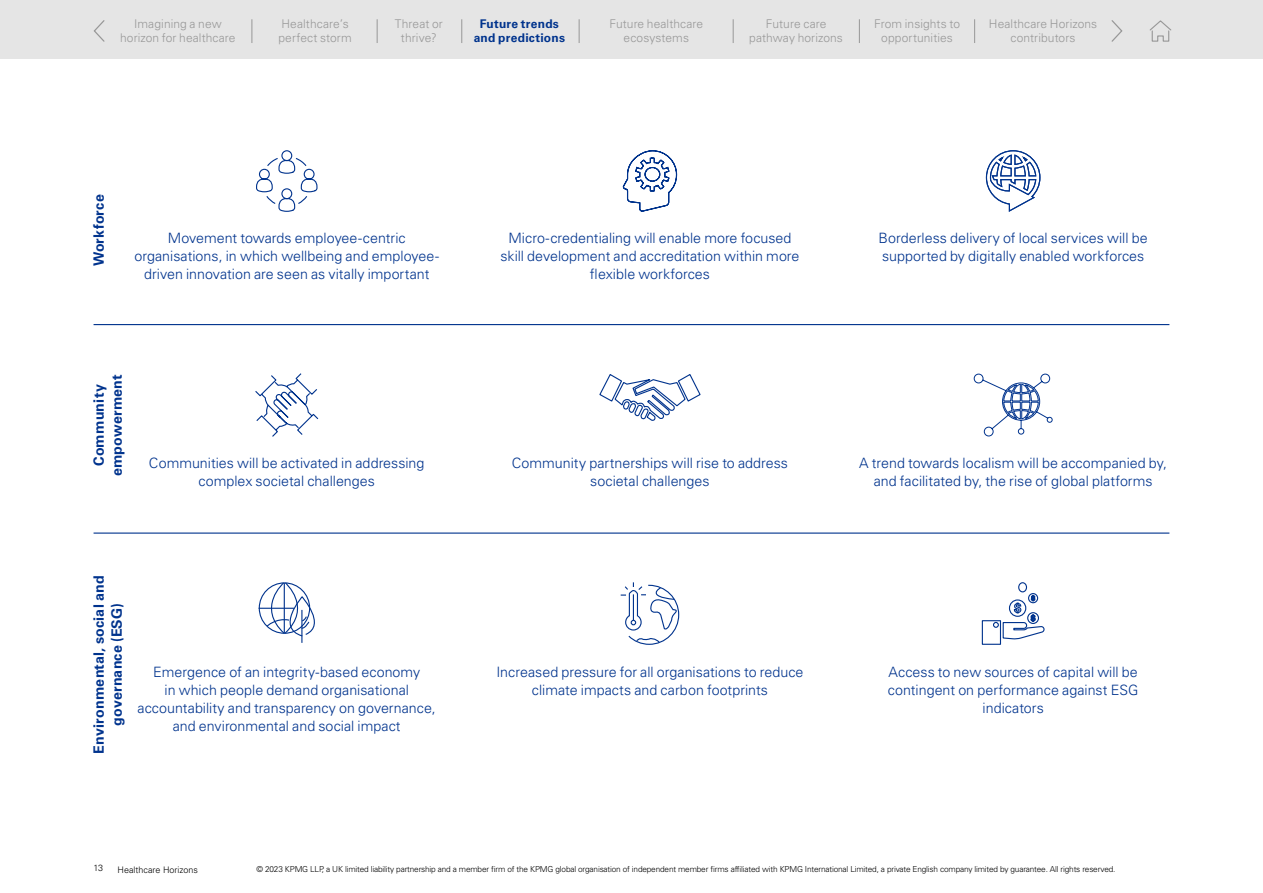
<style>
.page{position:relative;width:1263px;height:893px;background:#fff}
.page>*{position:absolute;margin:0;border:0;box-sizing:border-box;transform-origin:0 0}
.t1{font:300 14.25px/18px "Univers LT Std";color:#00338d;text-align:center}
.t2{font:700 14.25px/18px "Univers LT Std";letter-spacing:.015em;color:#00338d;text-align:center}
.t3{font:300 12px/14.4px "Univers LT Std";letter-spacing:.01em;color:#989898;text-align:center}
.t4{font:700 12px/14.4px "Univers LT Std";letter-spacing:.02em;color:#00338d;text-align:center}
.t5{font:300 9px "Univers LT Std";color:#000}
.t6{font:300 8.25px "Univers LT Std";letter-spacing:-.02em;color:#000}
</style>
<div class="page">
<hr style="left:94px;top:324px;width:1075px;height:1px;background:#00338d">
<hr style="left:94px;top:532px;width:1075px;height:2px;background:#00338d">
<svg style="left:599px;top:374px;width:102px;height:47px"></svg>
<svg style="left:973px;top:373px;width:80px;height:64px"></svg>
<svg style="left:981px;top:582px;width:64px;height:63px"></svg>
<svg style="left:256px;top:150px;width:62px;height:62px"></svg>
<svg style="left:623px;top:150px;width:55px;height:62px"></svg>
<svg style="left:985px;top:150px;width:56px;height:62px"></svg>
<svg style="left:621px;top:582px;width:59px;height:63px"></svg>
<div style="left:0;top:0;width:1263px;height:58px;background:#e5e5e5"></div>
<svg style="left:1150px;top:20px;width:22px;height:22px"></svg>
<svg style="left:93px;top:20px;width:12px;height:22px"></svg>
<svg style="left:1111px;top:20px;width:12px;height:22px"></svg>
<svg style="left:974px;top:20px;width:1px;height:23px"></svg>
<svg style="left:859px;top:20px;width:1px;height:23px"></svg>
<svg style="left:733px;top:20px;width:1px;height:23px"></svg>
<svg style="left:579px;top:20px;width:1px;height:23px"></svg>
<svg style="left:461px;top:20px;width:1px;height:23px"></svg>
<svg style="left:377px;top:20px;width:1px;height:23px"></svg>
<svg style="left:251px;top:20px;width:1px;height:23px"></svg>
<svg style="left:255px;top:373px;width:64px;height:64px"></svg>
<hr style="left:301px;top:610px;width:1px;height:33px;background:#00338d">
<svg style="left:258px;top:582px;width:57px;height:55px"></svg>
<p class="t3" style="left:120px;top:17px;width:117px">Imagining a new horizon for healthcare</p>
<p class="t4" style="left:474px;top:17px;width:93px">Future trends and predictions</p>
<p class="t3" style="left:278px;top:17px;width:75px;text-align:left">Healthcare’s perfect storm</p>
<p class="t3" style="left:395px;top:17px;width:50px">Threat or thrive?</p>
<p class="t3" style="left:609px;top:17px;width:95px">Future healthcare ecosystems</p>
<p class="t3" style="left:749px;top:17px;width:95px">Future care pathway horizons</p>
<p class="t3" style="left:874px;top:17px;width:87px">From insights to opportunities</p>
<p class="t3" style="left:989px;top:17px;width:110px">Healthcare Horizons contributors</p>
<p class="t2" style="left:90px;top:266px;width:74px;rotate:-90deg">W o r fk o r ec</p>
<p class="t1" style="left:134px;top:229px;width:306px">Movement towards employee-centric organisations, in which wellbeing and employee&shy;driven innovation are seen as vitally important</p>
<p class="t1" style="left:500px;top:229px;width:301px">Micro-credentialing will enable more focused skill development and accreditation within more flexible workforces</p>
<p class="t1" style="left:879px;top:229px;width:271px;text-align:left">Borderless delivery of local services will be supported by digitally enabled workforces</p>
<p class="t2" style="left:108px;top:476px;width:104px;rotate:-90deg">me powerment</p>
<p class="t2" style="left:90px;top:466px;width:83px;rotate:-90deg">Communi yt</p>
<p class="t1" style="left:149px;top:454px;width:277px">Communities will be activated in addressing complex societal challenges</p>
<p class="t1" style="left:512px;top:454px;width:278px">Community partnerships will rise to address societal challenges</p>
<p class="t1" style="left:859px;top:454px;width:310px">A trend towards localism will be accompanied by, and facilitated by, the rise of global platforms</p>
<p class="t2" style="left:90px;top:753px;width:180px;rotate:-90deg">Environmental, social and gov re nance (ESG)</p>
<p class="t1" style="left:138px;top:663px;width:300px">Emergence of an integrity-based economy<br>in which people demand organisational accountability and transparency on governance, and environmental and social impact</p>
<p class="t1" style="left:496px;top:663px;width:309px">Increased pressure for all organisations to reduce climate impacts and carbon footprints</p>
<p class="t1" style="left:888px;top:663px;width:252px">Access to new sources of capital will be contingent on performance against ESG indicators</p>
<p class="t5" style="left:94px;top:863px;width:11px">13</p>
<p class="t5" style="left:118px;top:864px;width:82px">Healthcare Horizons</p>
<p class="t6" style="left:257px;top:864px;width:860px">© 2023 KPMG LLP, a UK limited liability partnership and a member firm of the KPMG global organisation of independent member firms affiliated with KPMG International Limited, a private English company limited by guarantee. All rights reserved.</p>
</div>
